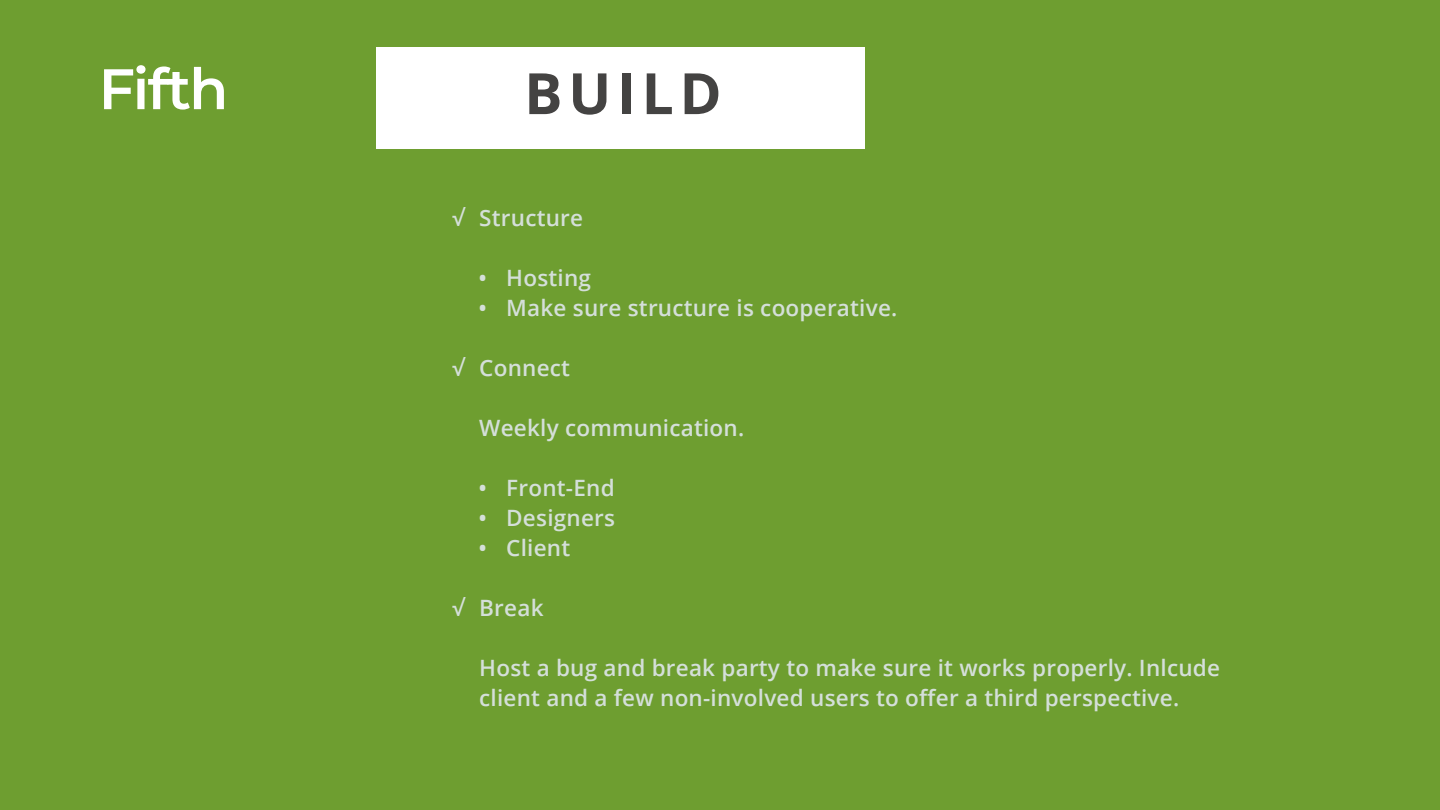
<style>
.page{position:relative;width:1440px;height:810px;background:#6e9e30}
.page>*{position:absolute;margin:0;border:0;box-sizing:border-box;transform-origin:0 0}
.t1{font:600 57px "Montserrat";letter-spacing:-.03em;color:#fff}
.t2{font:700 57px "Open Sans";letter-spacing:.1em;color:#444342}
.t3{font:600 22.5px/30px "Open Sans";letter-spacing:.01em;color:#d4dfd9}
</style>
<div class="page">
<div style="left:376px;top:47px;width:489px;height:102px;background:#fff"></div>
<h1 class="t1" style="left:99px;top:49px;width:131px">Fifth</h1>
<h1 class="t2" style="left:524px;top:53px;width:199px">BUILD</h1>
<p class="t3" style="left:452px;top:203px;width:132px">√ Structure</p>
<p class="t3" style="left:479px;top:263px;width:114px">• Hosting</p>
<p class="t3" style="left:479px;top:293px;width:420px">• Make sure structure is cooperative.</p>
<p class="t3" style="left:452px;top:353px;width:119px">√ Connect</p>
<p class="t3" style="left:479px;top:413px;width:267px">Weekly communication.</p>
<p class="t3" style="left:479px;top:473px;width:138px">• Front-End</p>
<p class="t3" style="left:479px;top:503px;width:138px">• Designers</p>
<p class="t3" style="left:479px;top:533px;width:93px">• Client</p>
<p class="t3" style="left:452px;top:593px;width:93px">√ Break</p>
<p class="t3" style="left:479px;top:653px;width:742px">Host a bug and break party to make sure it works properly. Inlcude client and a few non-involved users to offer a third perspective.</p>
</div>
